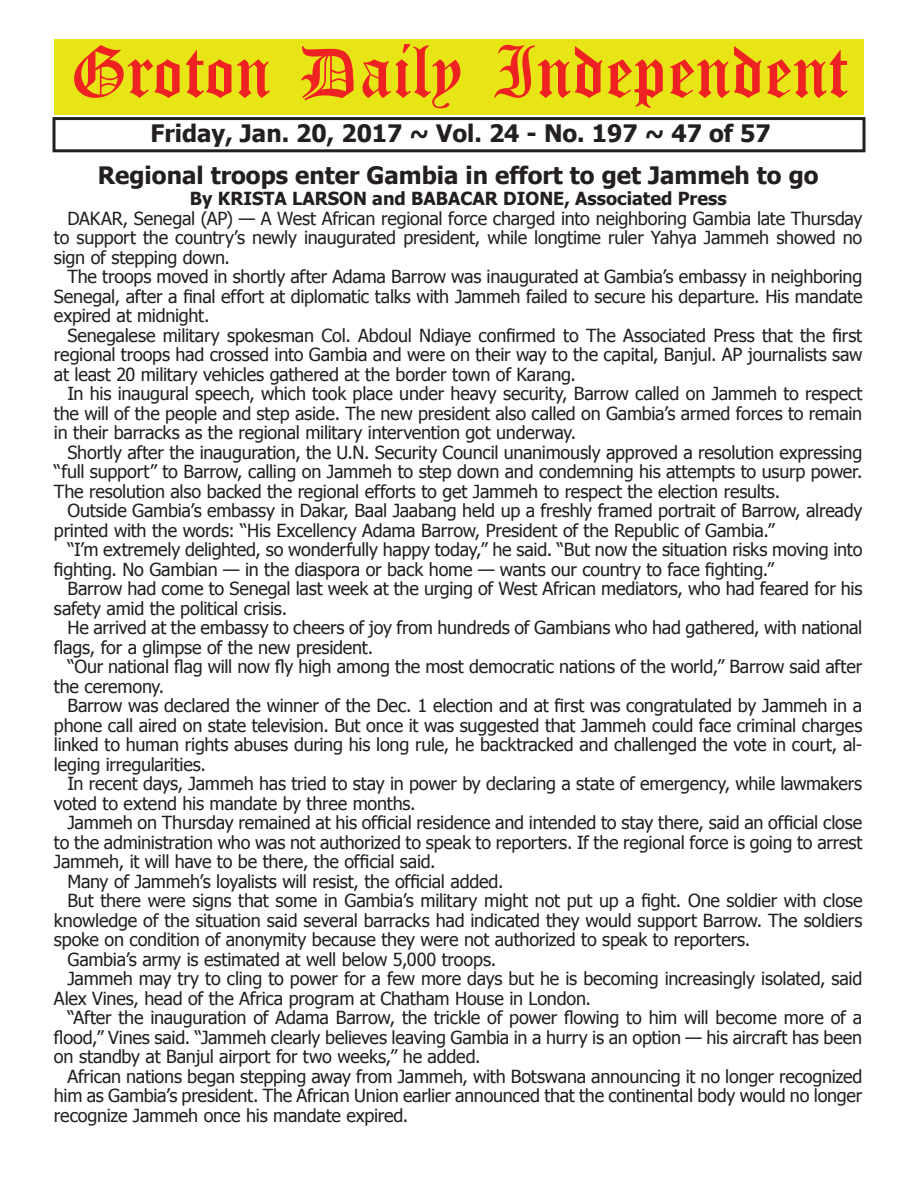
<style>
.page{position:relative;width:918px;height:1188px;background:#fff}
.page>*{position:absolute;margin:0;border:0;box-sizing:border-box;transform-origin:0 0}
.t1{font:54px "Old English Five";color:#ee2123}
.t2{font:700 24px/41.8px "Tahoma";color:#231f20;text-align:center}
.t3{font:18px/19.5px "Tahoma";letter-spacing:-.015em;color:#231f20;text-align:justify}
.t4{font:700 18px "Tahoma";color:#231f20}
</style>
<div class="page">
<div style="left:52px;top:117px;width:814px;height:35px;border:3px solid #231f20"></div>
<div style="left:54px;top:40px;width:810px;height:75px;background:#e7e515"></div>
<h1 class="t1" style="left:70px;top:47px;width:779px">Groton Daily Independent</h1>
<h2 class="t2" style="left:98px;top:111px;width:722px">Friday, Jan. 20, 2017 ~ Vol. 24 - No. 197 ~ 47 of 57<br>Regional troops enter Gambia in effort to get Jammeh to go</h2>
<p class="t4" style="left:190px;top:186px;width:538px">By KRISTA LARSON and BABACAR DIONE, Associated Press</p>
<p class="t3" style="left:54px;top:208px;width:810px;text-indent:14px">DAKAR, Senegal (AP) — A West African regional force charged into neighboring Gambia late Thursday to support the country’s newly inaugurated president, while longtime ruler Yahya Jammeh showed no sign of stepping down.</p>
<p class="t3" style="left:54px;top:266px;width:810px;text-indent:14px">The troops moved in shortly after Adama Barrow was inaugurated at Gambia’s embassy in neighboring Senegal, after a final effort at diplomatic talks with Jammeh failed to secure his departure. His mandate expired at midnight.</p>
<p class="t3" style="left:54px;top:325px;width:810px;text-indent:14px">Senegalese military spokesman Col. Abdoul Ndiaye confirmed to The Associated Press that the first regional troops had crossed into Gambia and were on their way to the capital, Banjul. AP journalists saw at least 20 military vehicles gathered at the border town of Karang.</p>
<p class="t3" style="left:54px;top:383px;width:810px;text-indent:14px">In his inaugural speech, which took place under heavy security, Barrow called on Jammeh to respect the will of the people and step aside. The new president also called on Gambia’s armed forces to remain in their barracks as the regional military intervention got underway.</p>
<p class="t3" style="left:54px;top:442px;width:810px;text-indent:14px">Shortly after the inauguration, the U.N. Security Council unanimously approved a resolution expressing “full support” to Barrow, calling on Jammeh to step down and condemning his attempts to usurp power.<br>The resolution also backed the regional efforts to get Jammeh to respect the election results.</p>
<p class="t3" style="left:54px;top:500px;width:810px;text-indent:14px">Outside Gambia’s embassy in Dakar, Baal Jaabang held up a freshly framed portrait of Barrow, already printed with the words: “His Excellency Adama Barrow, President of the Republic of Gambia.”</p>
<p class="t3" style="left:54px;top:539px;width:810px;text-indent:14px">“I’m extremely delighted, so wonderfully happy today,” he said. “But now the situation risks moving into fighting. No Gambian — in the diaspora or back home — wants our country to face fighting.”</p>
<p class="t3" style="left:54px;top:578px;width:810px;text-indent:14px">Barrow had come to Senegal last week at the urging of West African mediators, who had feared for his safety amid the political crisis.</p>
<p class="t3" style="left:54px;top:617px;width:810px;text-indent:14px">He arrived at the embassy to cheers of joy from hundreds of Gambians who had gathered, with national flags, for a glimpse of the new president.</p>
<p class="t3" style="left:54px;top:656px;width:810px;text-indent:14px">“Our national flag will now fly high among the most democratic nations of the world,” Barrow said after the ceremony.</p>
<p class="t3" style="left:54px;top:695px;width:810px;text-indent:14px">Barrow was declared the winner of the Dec. 1 election and at first was congratulated by Jammeh in a phone call aired on state television. But once it was suggested that Jammeh could face criminal charges linked to human rights abuses during his long rule, he backtracked and challenged the vote in court, al&shy;leging irregularities.</p>
<p class="t3" style="left:54px;top:773px;width:810px;text-indent:14px">In recent days, Jammeh has tried to stay in power by declaring a state of emergency, while lawmakers voted to extend his mandate by three months.</p>
<p class="t3" style="left:67px;top:812px;width:796px">Jammeh on Thursday remained at his official residence and intended to stay there, said an official close</p>
<p class="t3" style="left:54px;top:832px;width:810px">to the administration who was not authorized to speak to reporters. If the regional force is going to arrest</p>
<p class="t3" style="left:54px;top:851px;width:383px">Jammeh, it will have to be there, the official said.</p>
<p class="t3" style="left:67px;top:871px;width:438px">Many of Jammeh’s loyalists will resist, the official added.</p>
<p class="t3" style="left:67px;top:890px;width:797px">But there were signs that some in Gambia’s military might not put up a fight. One soldier with close</p>
<p class="t3" style="left:54px;top:910px;width:810px">knowledge of the situation said several barracks had indicated they would support Barrow. The soldiers</p>
<p class="t3" style="left:54px;top:929px;width:698px">spoke on condition of anonymity because they were not authorized to speak to reporters.</p>
<p class="t3" style="left:67px;top:949px;width:430px">Gambia’s army is estimated at well below 5,000 troops.</p>
<p class="t3" style="left:67px;top:968px;width:796px">Jammeh may try to cling to power for a few more days but he is becoming increasingly isolated, said</p>
<p class="t3" style="left:54px;top:988px;width:539px">Alex Vines, head of the Africa program at Chatham House in London.</p>
<p class="t3" style="left:67px;top:1007px;width:796px">“After the inauguration of Adama Barrow, the trickle of power flowing to him will become more of a</p>
<p class="t3" style="left:54px;top:1027px;width:810px">flood,” Vines said. “Jammeh clearly believes leaving Gambia in a hurry is an option — his aircraft has been</p>
<p class="t3" style="left:54px;top:1046px;width:428px">on standby at Banjul airport for two weeks,” he added.</p>
<p class="t3" style="left:67px;top:1066px;width:797px">African nations began stepping away from Jammeh, with Botswana announcing it no longer recognized</p>
<p class="t3" style="left:54px;top:1085px;width:810px">him as Gambia’s president. The African Union earlier announced that the continental body would no longer</p>
<p class="t3" style="left:54px;top:1105px;width:356px">recognize Jammeh once his mandate expired.</p>
</div>
